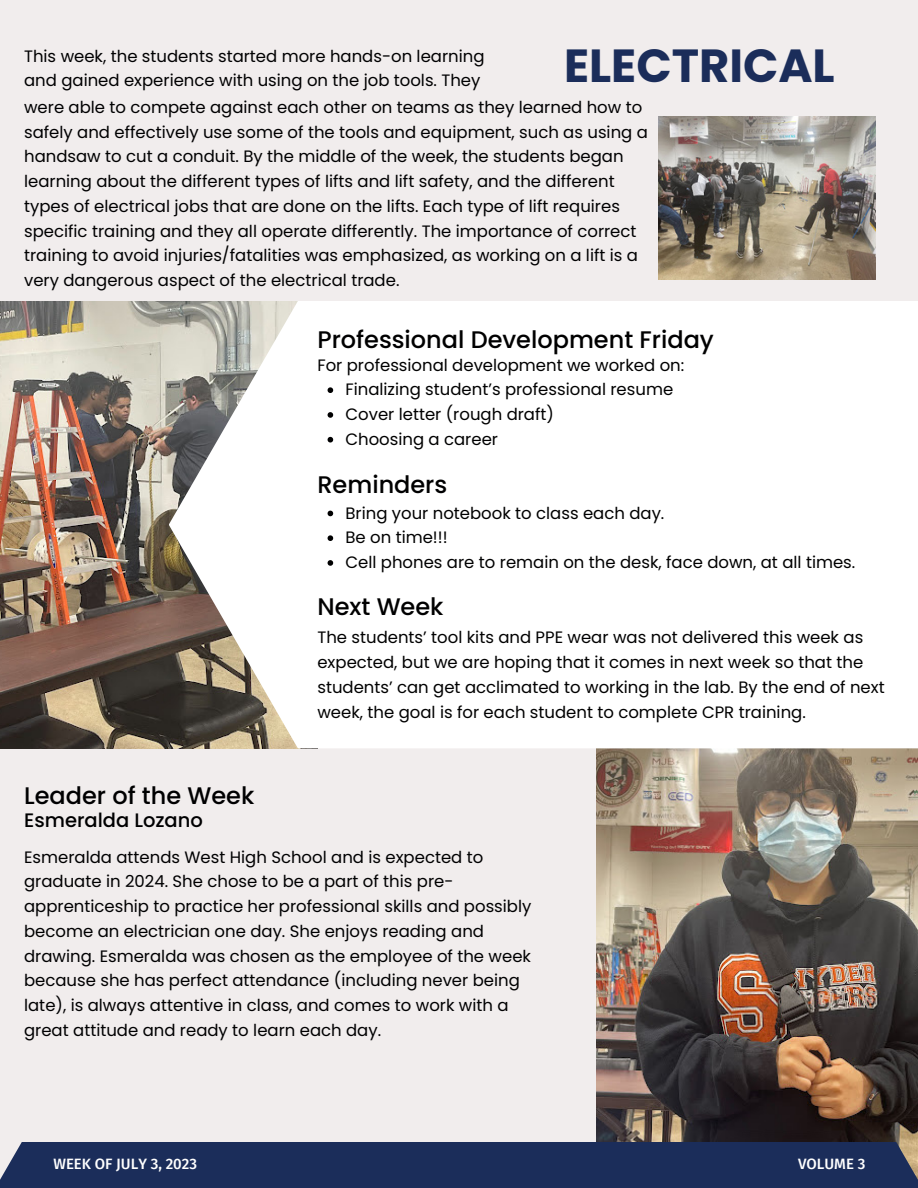
<style>
.page{position:relative;width:918px;height:1188px;background:#f1eded}
.page>*{position:absolute;margin:0;border:0;box-sizing:border-box;transform-origin:0 0}
.t1{font:700 46.35px "Poppins";color:#1b2d5a}
.t2{font:500 24px "Poppins";color:#000001}
.t3{font:500 19.5px "Poppins";color:#000001}
.t4{font:16.5px/24.8px "Poppins";color:#000001}
.t5{font:500 15px "Fira Sans";color:#fff}
</style>
<div class="page">
<img style="left:596px;top:748px;width:322px;height:394px">
<img style="left:0;top:301px;width:318px;height:448px">
<svg style="left:169px;top:301px;width:749px;height:447px;background:#f5f5f4"></svg>
<div style="left:0;top:1142px;width:918px;height:46px;background:#1b2d5a"></div>
<img style="left:659px;top:116px;width:217px;height:163px">
<svg style="left:328px;top:387px;width:5px;height:6px"></svg>
<svg style="left:328px;top:412px;width:5px;height:6px"></svg>
<svg style="left:328px;top:437px;width:5px;height:6px"></svg>
<svg style="left:328px;top:511px;width:5px;height:5px"></svg>
<svg style="left:328px;top:535px;width:5px;height:6px"></svg>
<svg style="left:328px;top:560px;width:5px;height:6px"></svg>
<p class="t1" style="left:564px;top:34px;width:272px">ELECTRICAL</p>
<p class="t4" style="left:24px;top:95px;width:625px">were able to compete against each other on teams as they learned how to safely and effectively use some of the tools and equipment, such as using a handsaw to cut a conduit. By the middle of the week, the students began learning about the different types of lifts and lift safety, and the different types of electrical jobs that are done on the lifts. Each type of lift requires specific training and they all operate differently. The importance of correct training to avoid injuries/fatalities was emphasized, as working on a lift is a very dangerous aspect of the electrical trade.</p>
<p class="t4" style="left:24px;top:44px;width:462px">This week, the students started more hands-on learning and gained experience with using on the job tools. They</p>
<p class="t2" style="left:317px;top:323px;width:398px">Professional Development Friday</p>
<p class="t4" style="left:317px;top:352px;width:368px">For professional development we worked on:</p>
<p class="t4" style="left:345px;top:377px;width:329px">Finalizing student’s professional resume</p>
<p class="t4" style="left:345px;top:402px;width:210px">Cover letter (rough draft)</p>
<p class="t4" style="left:345px;top:427px;width:154px">Choosing a career</p>
<p class="t2" style="left:317px;top:468px;width:131px">Reminders</p>
<p class="t4" style="left:345px;top:500px;width:320px">Bring your notebook to class each day.</p>
<p class="t4" style="left:345px;top:525px;width:104px">Be on time!!!</p>
<p class="t4" style="left:345px;top:550px;width:511px">Cell phones are to remain on the desk, face down, at all times.</p>
<p class="t2" style="left:317px;top:590px;width:128px">Next Week</p>
<p class="t4" style="left:317px;top:625px;width:569px">The students’ tool kits and PPE wear was not delivered this week as expected, but we are hoping that it comes in next week so that the students’ can get acclimated to working in the lab. By the end of next week, the goal is for each student to complete CPR training.</p>
<p class="t2" style="left:24px;top:778px;width:232px">Leader of the Week</p>
<p class="t3" style="left:24px;top:807px;width:180px">Esmeralda Lozano</p>
<p class="t4" style="left:24px;top:844px;width:509px">Esmeralda attends West High School and is expected to graduate in 2024. She chose to be a part of this pre&shy;apprenticeship to practice her professional skills and possibly become an electrician one day. She enjoys reading and drawing. Esmeralda was chosen as the employee of the week because she has perfect attendance (including never being late), is always attentive in class, and comes to work with a great attitude and ready to learn each day.</p>
<p class="t5" style="left:53px;top:1155px;width:145px">WEEK OF JULY 3, 2023</p>
<p class="t5" style="left:798px;top:1155px;width:69px">VOLUME 3</p>
</div>
